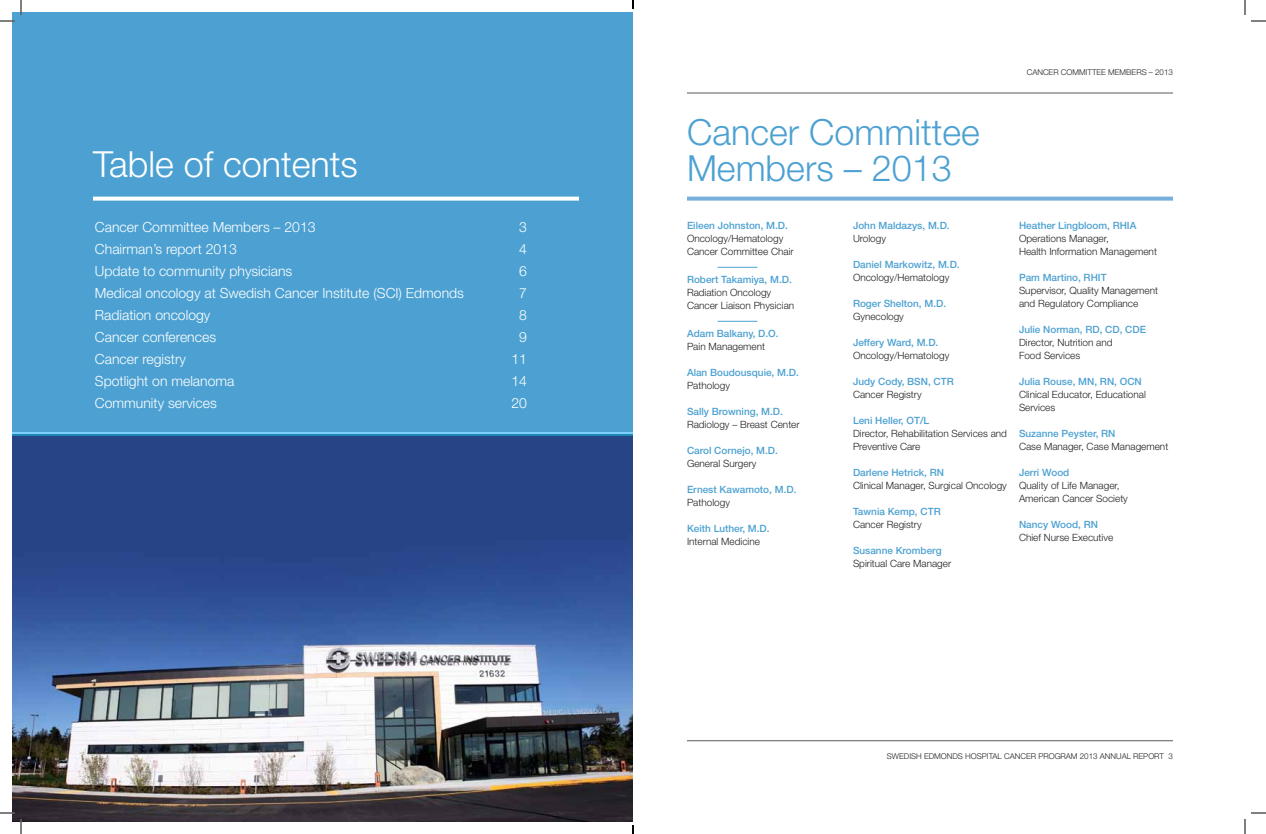
<style>
.page{position:relative;width:1266px;height:834px;background:#fff}
.page>*{position:absolute;margin:0;border:0;box-sizing:border-box;transform-origin:0 0}
.t1{font:300 36px/36px "Helvetica Neue";color:#4ca1d2}
.t2{font:300 36px "Helvetica Neue";color:#fff}
.t3{font:300 14px "Helvetica Neue";color:#fff}
.t4{font:300 10px/13px "Helvetica Neue";color:#231f20}
.t5{font:500 10px "Helvetica Neue";color:#4ca1d2}
.t6{font:300 8px "Helvetica Neue";color:#231f20}
</style>
<div class="page">
<hr style="left:687px;top:93px;width:486px;height:1px;background:#58595b">
<hr style="left:687px;top:740px;width:486px;height:1px;background:#58595b">
<div style="left:12px;top:12px;width:621px;height:810px;background:#4ca1d2"></div>
<svg style="left:687px;top:197px;width:486px;height:4px;background:#83b5de"></svg>
<svg style="left:93px;top:197px;width:486px;height:4px;background:#edf6fa"></svg>
<hr style="left:718px;top:267px;width:39px;height:1px;background:#4ca1d2">
<hr style="left:718px;top:321px;width:39px;height:1px;background:#4ca1d2">
<img style="left:12px;top:436px;width:621px;height:386px">
<hr style="left:12px;top:433px;width:621px;height:3px;background:#1f85b7">
<hr style="left:12px;top:432px;width:621px;height:2px;background:#7ed1ff">
<svg style="left:0;top:0;width:22px;height:22px"></svg>
<svg style="left:0;top:812px;width:22px;height:22px"></svg>
<svg style="left:1244px;top:0;width:22px;height:22px"></svg>
<svg style="left:1244px;top:812px;width:22px;height:22px"></svg>
<svg style="left:632px;top:0;width:2px;height:9px"></svg>
<svg style="left:632px;top:825px;width:2px;height:9px"></svg>
<h1 class="t2" style="left:93px;top:142px;width:266px">Table of contents</h1>
<h2 class="t3" style="left:95px;top:218px;width:222px">Cancer Committee Members – 2013</h2>
<h2 class="t3" style="left:519px;top:218px;width:9px">3</h2>
<h2 class="t3" style="left:95px;top:240px;width:143px">Chairman’s report 2013</h2>
<h2 class="t3" style="left:519px;top:240px;width:9px">4</h2>
<h2 class="t3" style="left:95px;top:262px;width:199px">Update to community physicians</h2>
<h2 class="t3" style="left:519px;top:262px;width:9px">6</h2>
<h2 class="t3" style="left:95px;top:284px;width:371px">Medical oncology at Swedish Cancer Institute (SCI) Edmonds</h2>
<h2 class="t3" style="left:519px;top:284px;width:9px">7</h2>
<h2 class="t3" style="left:95px;top:306px;width:117px">Radiation oncology</h2>
<h2 class="t3" style="left:519px;top:306px;width:9px">8</h2>
<h2 class="t3" style="left:95px;top:328px;width:123px">Cancer conferences</h2>
<h2 class="t3" style="left:519px;top:328px;width:9px">9</h2>
<h2 class="t3" style="left:95px;top:350px;width:93px">Cancer registry</h2>
<h2 class="t3" style="left:511px;top:350px;width:17px">11</h2>
<h2 class="t3" style="left:95px;top:372px;width:141px">Spotlight on melanoma</h2>
<h2 class="t3" style="left:511px;top:372px;width:17px">14</h2>
<h2 class="t3" style="left:95px;top:394px;width:123px">Community services</h2>
<h2 class="t3" style="left:511px;top:394px;width:17px">20</h2>
<p class="t6" style="left:1027px;top:67px;width:148px">Cancer Committee Members – 2013</p>
<h1 class="t1" style="left:687px;top:113px;width:294px">Cancer Committee<br>Members – 2013</h1>
<p class="t5" style="left:687px;top:219px;width:102px">Eileen Johnston, M.D.</p>
<p class="t4" style="left:687px;top:232px;width:108px">Oncology/Hematology<br>Cancer Committee Chair</p>
<p class="t5" style="left:687px;top:273px;width:106px">Robert Takamiya, M.D.</p>
<p class="t4" style="left:687px;top:286px;width:109px">Radiation Oncology<br>Cancer Liaison Physician</p>
<p class="t5" style="left:687px;top:327px;width:93px">Adam Balkany, D.O.</p>
<p class="t4" style="left:687px;top:340px;width:80px">Pain Management</p>
<p class="t5" style="left:687px;top:366px;width:113px">Alan Boudousquie, M.D.</p>
<p class="t4" style="left:687px;top:379px;width:44px">Pathology</p>
<p class="t5" style="left:687px;top:405px;width:97px">Sally Browning, M.D.</p>
<p class="t4" style="left:687px;top:418px;width:114px">Radiology – Breast Center</p>
<p class="t5" style="left:687px;top:444px;width:92px">Carol Cornejo, M.D.</p>
<p class="t4" style="left:687px;top:457px;width:71px">General Surgery</p>
<p class="t5" style="left:687px;top:483px;width:111px">Ernest Kawamoto, M.D.</p>
<p class="t4" style="left:687px;top:496px;width:44px">Pathology</p>
<p class="t5" style="left:687px;top:522px;width:84px">Keith Luther, M.D.</p>
<p class="t4" style="left:687px;top:535px;width:74px">Internal Medicine</p>
<p class="t5" style="left:853px;top:219px;width:98px">John Maldazys, M.D.</p>
<p class="t4" style="left:853px;top:232px;width:34px">Urology</p>
<p class="t5" style="left:853px;top:258px;width:108px">Daniel Markowitz, M.D.</p>
<p class="t4" style="left:853px;top:271px;width:98px">Oncology/Hematology</p>
<p class="t5" style="left:853px;top:297px;width:95px">Roger Shelton, M.D.</p>
<p class="t4" style="left:853px;top:310px;width:52px">Gynecology</p>
<p class="t5" style="left:853px;top:336px;width:87px">Jeffery Ward, M.D.</p>
<p class="t4" style="left:853px;top:349px;width:98px">Oncology/Hematology</p>
<p class="t5" style="left:853px;top:375px;width:102px">Judy Cody, BSN, CTR</p>
<p class="t4" style="left:853px;top:388px;width:70px">Cancer Registry</p>
<p class="t5" style="left:853px;top:414px;width:78px">Leni Heller, OT/L</p>
<p class="t4" style="left:853px;top:427px;width:156px">Director, Rehabilitation Services and<br>Preventive Care</p>
<p class="t5" style="left:853px;top:466px;width:93px">Darlene Hetrick, RN</p>
<p class="t4" style="left:853px;top:479px;width:155px">Clinical Manager, Surgical Oncology</p>
<p class="t5" style="left:853px;top:505px;width:89px">Tawnia Kemp, CTR</p>
<p class="t4" style="left:853px;top:518px;width:70px">Cancer Registry</p>
<p class="t5" style="left:853px;top:544px;width:90px">Susanne Kromberg</p>
<p class="t4" style="left:853px;top:557px;width:100px">Spiritual Care Manager</p>
<p class="t5" style="left:1019px;top:219px;width:119px">Heather Lingbloom, RHIA</p>
<p class="t4" style="left:1019px;top:232px;width:139px">Operations Manager,<br>Health Information Management</p>
<p class="t5" style="left:1019px;top:271px;width:89px">Pam Martino, RHIT</p>
<p class="t4" style="left:1019px;top:284px;width:141px">Supervisor, Quality Management and Regulatory Compliance</p>
<p class="t5" style="left:1019px;top:323px;width:129px">Julie Norman, RD, CD, CDE</p>
<p class="t4" style="left:1019px;top:336px;width:95px">Director, Nutrition and<br>Food Services</p>
<p class="t5" style="left:1019px;top:375px;width:124px">Julia Rouse, MN, RN, OCN</p>
<p class="t4" style="left:1019px;top:388px;width:128px">Clinical Educator, Educational<br>Services</p>
<p class="t5" style="left:1019px;top:427px;width:98px">Suzanne Peyster, RN</p>
<p class="t4" style="left:1019px;top:440px;width:151px">Case Manager, Case Management</p>
<p class="t5" style="left:1019px;top:466px;width:52px">Jerri Wood</p>
<p class="t4" style="left:1019px;top:479px;width:110px">Quality of Life Manager,<br>American Cancer Society</p>
<p class="t5" style="left:1019px;top:518px;width:81px">Nancy Wood, RN</p>
<p class="t4" style="left:1019px;top:531px;width:96px">Chief Nurse Executive</p>
<p class="t6" style="left:887px;top:751px;width:288px">Swedish Edmonds Hospital Cancer Program 2013 Annual Report 3</p>
</div>
